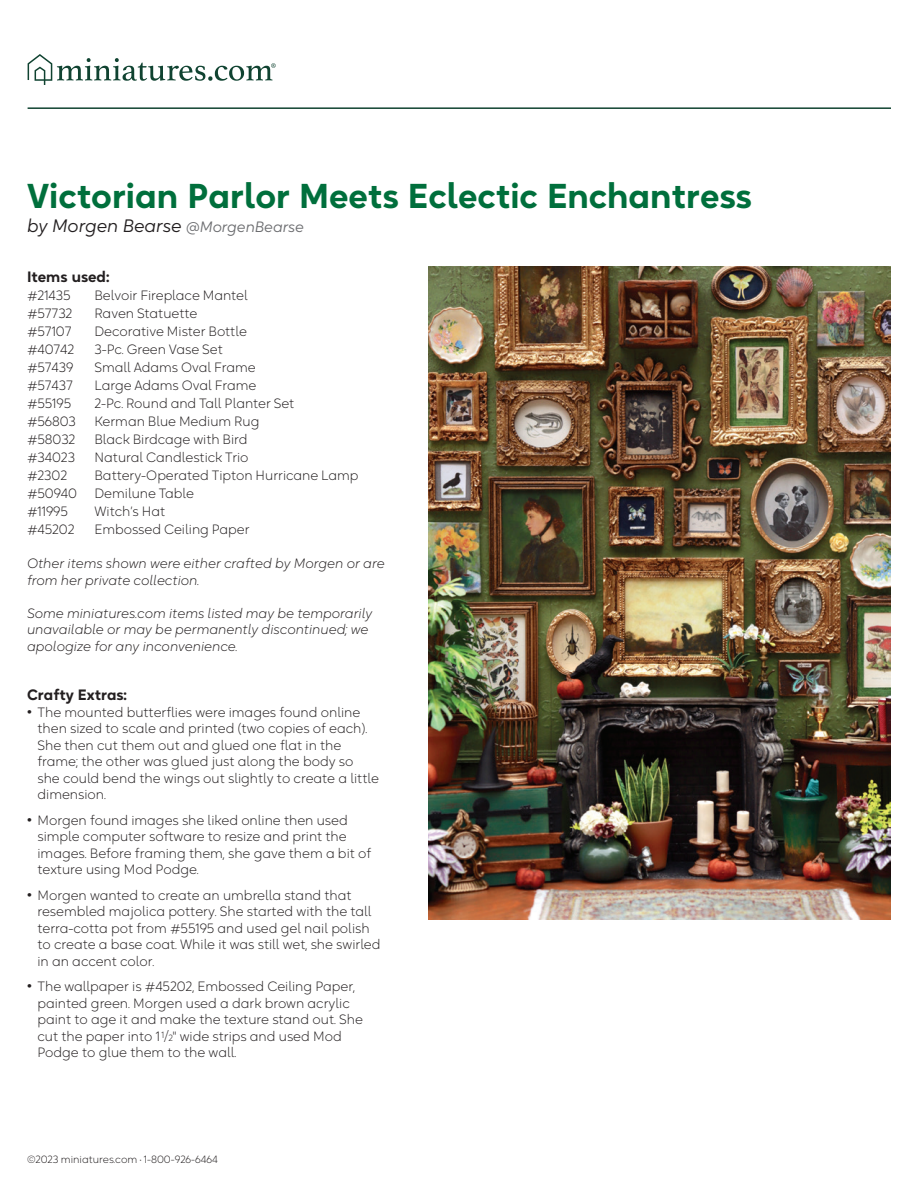
<style>
.page{position:relative;width:918px;height:1188px;background:#fff}
.page>*{position:absolute;margin:0;border:0;box-sizing:border-box;transform-origin:0 0}
.t1{font:700 34.5px "Okta Neue";color:#006f3c}
.t2{font:italic 18px "Okta Neue";color:#231f20}
.Item_Used_Text{font:700 15px "Okta Neue";color:#231f20}
.Body{font:700 15px "Okta Neue";color:#231f20}
.Body_copy_indented{font:300 13.5px/16.5px "Okta Neue";color:#231f20}
.Item_Used_Text-2{font:300 13.5px "Okta Neue";color:#231f20}
.Item_Used_Text-3{font:italic 300 13.5px/16.5px "Okta Neue";color:#231f20}
.Copyright{font:300 10.5px "Okta Neue";color:#231f20}
.s1{font-size:15px;color:#6c6d70}
.s2{font-weight:600;font-size:19.5px}
.s3{font-size:12px}
.s4{font-size:9px}
</style>
<div class="page">
<img style="left:428px;top:266px;width:463px;height:653px">
<svg style="left:28px;top:54px;width:248px;height:31px"></svg>
<hr style="left:28px;top:107px;width:863px;height:2px;background:#104331">
<p class="t1" style="left:27px;top:170px;width:726px">Victorian Parlor Meets Eclectic Enchantress</p>
<p class="t2" style="left:27px;top:213px;width:278px">by Morgen Bearse <span class="s1">@MorgenBearse</span></p>
<p class="Body" style="left:27px;top:265px;width:84px">Items used:</p>
<p class="Item_Used_Text-2" style="left:27px;top:285px;width:45px">#21435</p>
<p class="Item_Used_Text-2" style="left:94px;top:285px;width:155px">Belvoir Fireplace Mantel</p>
<p class="Item_Used_Text-2" style="left:27px;top:303px;width:47px">#57732</p>
<p class="Item_Used_Text-2" style="left:94px;top:303px;width:104px">Raven Statuette</p>
<p class="Item_Used_Text-2" style="left:27px;top:321px;width:46px">#57107</p>
<p class="Item_Used_Text-2" style="left:94px;top:321px;width:154px">Decorative Mister Bottle</p>
<p class="Item_Used_Text-2" style="left:27px;top:339px;width:49px">#40742</p>
<p class="Item_Used_Text-2" style="left:94px;top:339px;width:130px">3-Pc. Green Vase Set</p>
<p class="Item_Used_Text-2" style="left:27px;top:357px;width:48px">#57439</p>
<p class="Item_Used_Text-2" style="left:94px;top:357px;width:163px">Small Adams Oval Frame</p>
<p class="Item_Used_Text-2" style="left:27px;top:375px;width:47px">#57437</p>
<p class="Item_Used_Text-2" style="left:94px;top:375px;width:163px">Large Adams Oval Frame</p>
<p class="Item_Used_Text-2" style="left:27px;top:393px;width:46px">#55195</p>
<p class="Item_Used_Text-2" style="left:94px;top:393px;width:201px">2-Pc. Round and Tall Planter Set</p>
<p class="Item_Used_Text-2" style="left:27px;top:411px;width:50px">#56803</p>
<p class="Item_Used_Text-2" style="left:94px;top:411px;width:166px">Kerman Blue Medium Rug</p>
<p class="Item_Used_Text-2" style="left:27px;top:429px;width:50px">#58032</p>
<p class="Item_Used_Text-2" style="left:94px;top:429px;width:155px">Black Birdcage with Bird</p>
<p class="Item_Used_Text-2" style="left:27px;top:447px;width:49px">#34023</p>
<p class="Item_Used_Text-2" style="left:94px;top:447px;width:156px">Natural Candlestick Trio</p>
<p class="Item_Used_Text-2" style="left:27px;top:465px;width:42px">#2302</p>
<p class="Item_Used_Text-2" style="left:94px;top:465px;width:266px">Battery-Operated Tipton Hurricane Lamp</p>
<p class="Item_Used_Text-2" style="left:27px;top:483px;width:52px">#50940</p>
<p class="Item_Used_Text-2" style="left:94px;top:483px;width:101px">Demilune Table</p>
<p class="Item_Used_Text-2" style="left:27px;top:501px;width:42px">#11995</p>
<p class="Item_Used_Text-2" style="left:94px;top:501px;width:72px">Witch’s Hat</p>
<p class="Item_Used_Text-2" style="left:27px;top:519px;width:49px">#45202</p>
<p class="Item_Used_Text-2" style="left:94px;top:519px;width:157px">Embossed Ceiling Paper</p>
<p class="Item_Used_Text-3" style="left:27px;top:554px;width:359px">Other items shown were either crafted by Morgen or are from her private collection.</p>
<p class="Item_Used_Text-3" style="left:27px;top:604px;width:347px">Some miniatures.com items listed may be temporarily unavailable or may be permanently discontinued; we apologize for any inconvenience.</p>
<p class="Item_Used_Text" style="left:27px;top:684px;width:102px">Crafty Extras:</p>
<p class="Body_copy_indented" style="left:38px;top:703px;width:343px;text-indent:-10px"><span class="s2">•</span> The mounted butterflies were images found online then sized to scale and printed (two copies of each).<br>She then cut them out and glued one flat in the frame; the other was glued just along the body so she could bend the wings out slightly to create a little dimension.</p>
<p class="Body_copy_indented" style="left:38px;top:811px;width:335px;text-indent:-10px"><span class="s2">•</span> Morgen found images she liked online then used simple computer software to resize and print the images. Before framing them, she gave them a bit of texture using Mod Podge.</p>
<p class="Body_copy_indented" style="left:38px;top:886px;width:345px;text-indent:-10px"><span class="s2">•</span> Morgen wanted to create an umbrella stand that resembled majolica pottery. She started with the tall terra-cotta pot from #55195 and used gel nail polish to create a base coat. While it was still wet, she swirled in an accent color.</p>
<p class="Body_copy_indented" style="left:38px;top:978px;width:327px;text-indent:-10px"><span class="s2">•</span> The wallpaper is #45202, Embossed Ceiling Paper, painted green. Morgen used a dark brown acrylic paint to age it and make the texture stand out. She cut the paper into 1<sup>1</sup><span class="s3">/</span><span class="s4">2</span>" wide strips and used Mod Podge to glue them to the wall.</p>
<p class="Copyright" style="left:27px;top:1152px;width:192px">©2023 miniatures.com • 1-800-926-6464</p>
</div>
